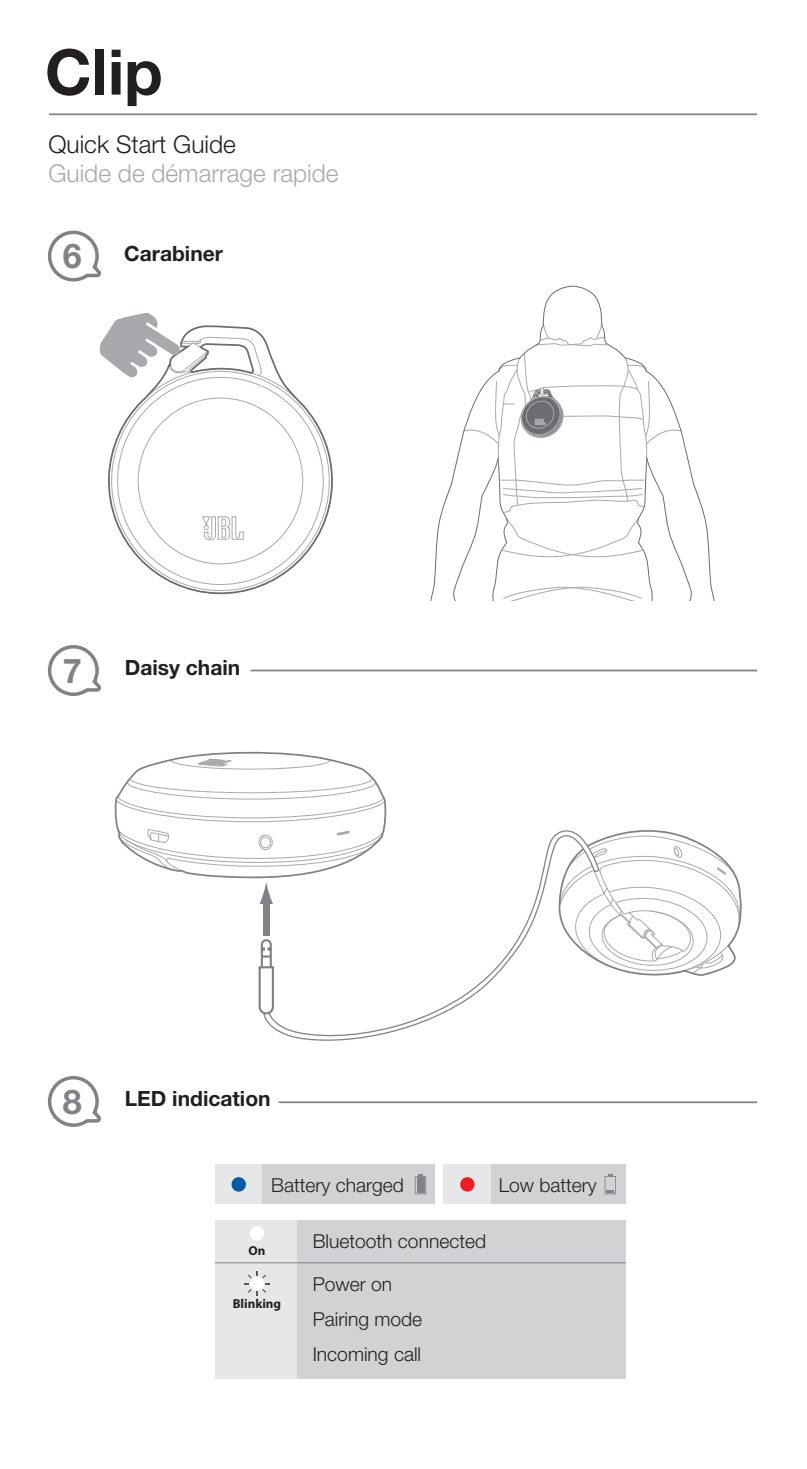
<style>
.page{position:relative;width:807px;height:1469px;background:#fff}
.page>*{position:absolute;margin:0;border:0;box-sizing:border-box;transform-origin:0 0}
.t1{font:700 63px "Helvetica Neue LT Std";color:#231f20}
.t2{font:700 33.95px "Helvetica Neue";color:#808285}
.t3{font:300 24.5px "Helvetica Neue LT Std";color:#a8a9ad}
.t4{font:300 24.5px "Helvetica Neue LT Std";color:#231f20}
.t5{font:700 21px "Helvetica Neue LT Std";color:#231f20}
.t6{font:300 19.25px/35px "Helvetica Neue";color:#231f20}
.t7{font:700 12.95px "Myriad Pro";color:#231f20}
.s1{font-family:"Helvetica Neue";font-size:33.95px;color:#808285}
</style>
<div class="page">
<hr style="left:250px;top:669px;width:507px;height:2px;background:#808285">
<hr style="left:279px;top:1101px;width:478px;height:2px;background:#808285">
<svg style="left:47px;top:230px;width:54px;height:52px"></svg>
<hr style="left:49px;top:113px;width:708px;height:2px;background:#808285">
<svg style="left:47px;top:1076px;width:54px;height:51px"></svg>
<svg style="left:47px;top:645px;width:54px;height:51px"></svg>
<svg style="left:178px;top:439px;width:155px;height:156px"></svg>
<svg style="left:99px;top:313px;width:226px;height:273px"></svg>
<svg style="left:430px;top:285px;width:285px;height:315px"></svg>
<div style="left:444px;top:1164px;width:47px;height:40px;background:#e6e7e9"></div>
<div style="left:491px;top:1164px;width:135px;height:40px;background:#d1d2d4"></div>
<div style="left:460px;top:1177px;width:14px;height:14px;background:#ee1d23;border-radius:50%"></div>
<div style="left:215px;top:1164px;width:47px;height:40px;background:#e6e7e9"></div>
<div style="left:262px;top:1164px;width:172px;height:40px;background:#d1d2d4"></div>
<div style="left:215px;top:1220px;width:82px;height:158px;background:#e6e7e9"></div>
<div style="left:297px;top:1220px;width:329px;height:158px;background:#d1d2d4"></div>
<svg style="left:245px;top:1271px;width:24px;height:24px"></svg>
<div style="left:231px;top:1177px;width:15px;height:14px;background:#015aaa;border-radius:50%"></div>
<svg style="left:415px;top:1174px;width:11px;height:20px"></svg>
<svg style="left:604px;top:1174px;width:12px;height:20px"></svg>
<hr style="left:215px;top:1262px;width:411px;height:1px;background:#808285">
<div style="left:250px;top:1226px;width:14px;height:14px;background:#fff;border-radius:50%"></div>
<svg style="left:263px;top:904px;width:257px;height:137px"></svg>
<svg style="left:520px;top:830px;width:222px;height:146px"></svg>
<svg style="left:114px;top:751px;width:272px;height:153px"></svg>
<div style="left:263px;top:902px;width:6px;height:33px;background:#808285"></div>
<svg style="left:258px;top:938px;width:17px;height:77px"></svg>
<h1 class="t1" style="left:45px;top:33px;width:119px">Clip</h1>
<p class="t4" style="left:48px;top:129px;width:189px">Quick Start Guide</p>
<p class="t3" style="left:48px;top:159px;width:292px">Guide de démarrage rapide</p>
<p class="t5" style="left:63px;top:240px;width:162px"><span class="s1">6</span> Carabiner</p>
<h2 class="t2" style="left:63px;top:649px;width:20px">7</h2>
<p class="t5" style="left:125px;top:654px;width:117px">Daisy chain</p>
<h2 class="t2" style="left:63px;top:1080px;width:20px">8</h2>
<p class="t5" style="left:125px;top:1085px;width:147px">LED indication</p>
<p class="t6" style="left:271px;top:1166px;width:134px">Battery charged</p>
<p class="t6" style="left:498px;top:1166px;width:100px">Low battery</p>
<p class="t7" style="left:248px;top:1241px;width:18px">On</p>
<p class="t7" style="left:233px;top:1294px;width:50px">Blinking</p>
<p class="t6" style="left:313px;top:1223px;width:175px">Bluetooth connected</p>
<p class="t6" style="left:313px;top:1266px;width:111px">Power on<br>Pairing mode<br>Incoming call</p>
</div>
